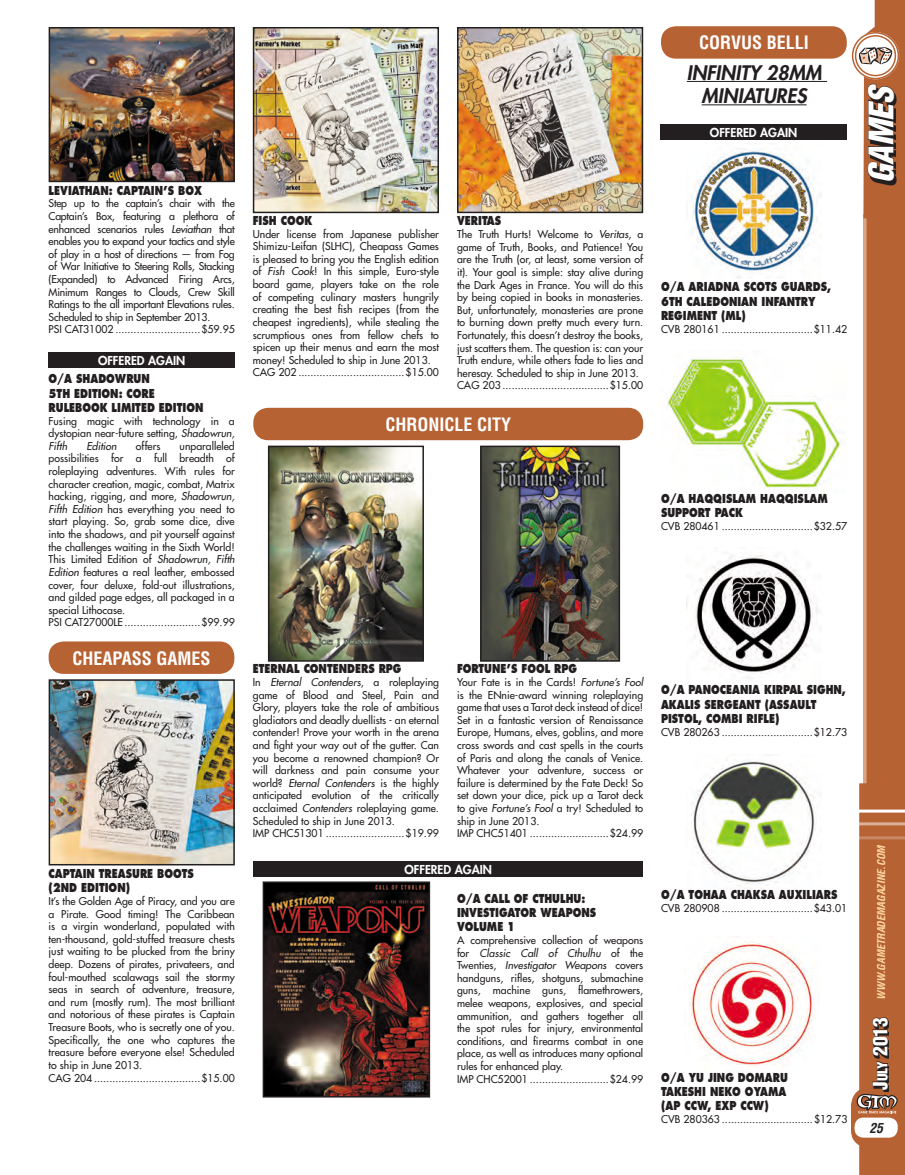
<style>
.page{position:relative;width:905px;height:1175px;background:#fff}
.page>*{position:absolute;margin:0;border:0;box-sizing:border-box;transform-origin:0 0}
.t1{font:italic 900 condensed 33.15px "Helvetica";color:#fff}
.t2{font:italic 800 19.5px/23.4px "Futura";color:#231f20;text-align:center}
.t3{font:900 condensed 19.5px "Helvetica";color:#fff}
.t4{font:700 condensed 18px "Helvetica";color:#fff}
.t5{font:italic 700 condensed 13.5px "Helvetica";color:#231f20}
.t6{font:800 12px/14.4px "Futura";color:#231f20;scale:.8 1}
.t7{font:800 12px "Futura";color:#fff}
.t8{font:10.5px/12.6px "Futura";color:#231f20}
.t9{font:10.5px/12.6px "Futura";letter-spacing:-.02em;color:#231f20}
.t10{font:italic 700 condensed 10.5px "Helvetica";color:#fed8a4}
.t11{font:italic 10.5px "Futura";color:#231f20}
.s1{font-style:italic}
.s2{font-size:13.65px}
</style>
<div class="page">
<svg style="left:851px;top:0;width:53px;height:1174px;fill:#b76233"></svg>
<hr style="left:857px;top:809px;width:47px;height:3px;background:#fff">
<hr style="left:858px;top:822px;width:46px;height:3px;background:#fff">
<hr style="left:856px;top:836px;width:48px;height:3px;background:#fff">
<div style="left:854px;top:1117px;width:43px;height:20px;background:#fff;border-radius:9px"></div>
<svg style="left:870px;top:88px;width:26px;height:97px"></svg>
<svg style="left:867px;top:83px;width:27px;height:99px;background:#513425"></svg>
<svg style="left:856px;top:1017px;width:41px;height:96px;background:#976145"></svg>
<svg style="left:854px;top:34px;width:42px;height:43px"></svg>
<div style="left:851px;top:32px;width:48px;height:47px;border:4px solid #fff;border-radius:50%"></div>
<div style="left:851px;top:32px;width:48px;height:47px;border:1px solid #b76233;border-radius:50%"></div>
<div style="left:854px;top:35px;width:42px;height:41px;border:1px solid #b76233;border-radius:50%"></div>
<svg style="left:858px;top:47px;width:34px;height:17px"></svg>
<img style="left:52px;top:30px;width:180px;height:149px">
<div style="left:49px;top:27px;width:186px;height:155px;border:2px solid #231f20"></div>
<img style="left:52px;top:682px;width:180px;height:180px">
<div style="left:49px;top:679px;width:186px;height:186px;border:2px solid #231f20"></div>
<img style="left:256px;top:30px;width:180px;height:180px">
<div style="left:253px;top:27px;width:186px;height:186px;border:2px solid #231f20"></div>
<div style="left:49px;top:352px;width:186px;height:16px;background:#231f20"></div>
<div style="left:49px;top:641px;width:185px;height:33px;background:#b76233;border-radius:15px"></div>
<img style="left:460px;top:30px;width:180px;height:180px">
<div style="left:457px;top:27px;width:186px;height:186px;border:2px solid #231f20"></div>
<img style="left:271px;top:448px;width:150px;height:210px">
<div style="left:268px;top:445px;width:156px;height:216px;border:2px solid #231f20"></div>
<img style="left:483px;top:448px;width:134px;height:210px">
<div style="left:480px;top:445px;width:140px;height:216px;border:2px solid #231f20"></div>
<div style="left:253px;top:408px;width:390px;height:32px;background:#b76233;border-radius:15px"></div>
<div style="left:253px;top:861px;width:390px;height:16px;background:#231f20"></div>
<img style="left:266px;top:884px;width:161px;height:210px">
<div style="left:263px;top:881px;width:167px;height:216px;border:2px solid #231f20"></div>
<img style="left:684px;top:941px;width:131px;height:126px">
<div style="left:661px;top:26px;width:185px;height:33px;background:#b76233;border-radius:15px"></div>
<img style="left:686px;top:143px;width:135px;height:135px">
<img style="left:686px;top:555px;width:133px;height:124px">
<img style="left:666px;top:357px;width:176px;height:132px">
<img style="left:692px;top:754px;width:124px;height:131px">
<hr style="left:686px;top:81px;width:141px;height:1px;background:#231f20">
<hr style="left:701px;top:104px;width:105px;height:1px;background:#231f20">
<div style="left:660px;top:124px;width:186px;height:15px;background:#231f20"></div>
<h3 class="t4" style="left:699px;top:31px;width:111px">CORVUS BELLI</h3>
<h2 class="t2" style="left:686px;top:61px;width:136px">INFINITY 28MM<br>MINIATURES</h2>
<p class="t7" style="left:710px;top:124px;width:89px">OFFERED AGAIN</p>
<p class="t6" style="left:49px;top:183px;width:193px">LEVIATHAN: CAPTAIN’S BOX</p>
<p class="t9" style="left:49px;top:197px;width:188px">Step up to the captain’s chair with the Captain’s Box, featuring a plethora of enhanced scenarios rules <span class="s1">Leviathan</span> that enables you to expand your tactics and style of play in a host of directions — from Fog of War Initiative to Steering Rolls, Stacking (Expanded) to Advanced Firing Arcs, Minimum Ranges to Clouds, Crew Skill Ratings to the all important Elevations rules.<br>Scheduled to ship in September 2013.<br>PSI CAT31002 ............................$59.95</p>
<p class="t6" style="left:49px;top:371px;width:195px">O/A SHADOWRUN<br>5TH EDITION: CORE<br>RULEBOOK LIMITED EDITION</p>
<p class="t8" style="left:49px;top:414px;width:188px;text-align:justify">Fusing magic with technology in a dystopian near-future setting, <span class="s1">Shadowrun, Fifth</span></p>
<p class="t7" style="left:98px;top:353px;width:89px">OFFERED AGAIN</p>
<p class="t11" style="left:86px;top:439px;width:32px">Edition</p>
<p class="t8" style="left:136px;top:440px;width:26px">offers</p>
<p class="t8" style="left:49px;top:440px;width:188px;text-indent:131px">unparalleled possibilities for a full breadth of roleplaying adventures. With rules for character creation, magic, combat, Matrix hacking, rigging, and more, <span class="s1">Shadowrun, Fifth Edition</span> has everything you need to start playing. So, grab some dice, dive into the shadows, and pit yourself against the challenges waiting in the Sixth World!<br>This Limited Edition of <span class="s1">Shadowrun, Fifth Edition</span> features a real leather, embossed cover, four deluxe, fold-out illustrations, and gilded page edges, all packaged in a special Lithocase.<br>PSI CAT27000LE .........................$99.99</p>
<h3 class="t4" style="left:72px;top:646px;width:139px">CHEAPASS GAMES</h3>
<p class="t6" style="left:49px;top:866px;width:175px">CAPTAIN TREASURE BOOTS (2ND EDITION)</p>
<p class="t8" style="left:49px;top:895px;width:188px">It’s the Golden Age of Piracy, and you are a Pirate. Good timing! The Caribbean is a virgin wonderland, populated with ten-thousand, gold-stuffed treasure chests just waiting to be plucked from the briny deep. Dozens of pirates, privateers, and foul-mouthed scalawags sail the stormy seas in search of adventure, treasure, and rum (mostly rum). The most brilliant and notorious of these pirates is Captain Treasure Boots, who is secretly one of you.<br>Specifically, the one who captures the treasure before everyone else! Scheduled to ship in June 2013.<br>CAG 204 ...................................$15.00</p>
<p class="t6" style="left:253px;top:213px;width:76px">FISH COOK</p>
<p class="t8" style="left:253px;top:227px;width:188px">Under license from Japanese publisher Shimizu-Leifan (SLHC), Cheapass Games is pleased to bring you the English edition of <span class="s1">Fish Cook</span>! In this simple, Euro-style board game, players take on the role of competing culinary masters hungrily creating the best fish recipes (from the cheapest ingredients), while stealing the scrumptious ones from fellow chefs to spicen up their menus and earn the most money! Scheduled to ship in June 2013.<br>CAG 202 ...................................$15.00</p>
<p class="t6" style="left:457px;top:214px;width:56px">VERITAS</p>
<p class="t8" style="left:457px;top:228px;width:188px">The Truth Hurts! Welcome to <span class="s1">Veritas</span>, a game of Truth, Books, and Patience! You are the Truth (or, at least, some version of it). Your goal is simple: stay alive during the Dark Ages in France. You will do this by being copied in books in monasteries.<br>But, unfortunately, monasteries are prone to burning down pretty much every turn.<br>Fortunately, this doesn’t destroy the books, just scatters them. The question is: can your Truth endure, while others fade to lies and heresay. Scheduled to ship in June 2013.<br>CAG 203 ...................................$15.00</p>
<h3 class="t4" style="left:385px;top:413px;width:127px">CHRONICLE CITY</h3>
<p class="t6" style="left:661px;top:280px;width:214px">O/A ARIADNA SCOTS GUARDS,<br>6TH CALEDONIAN INFANTRY<br>REGIMENT (ML)</p>
<p class="t8" style="left:661px;top:323px;width:188px">CVB 280161 ..............................$11.42</p>
<p class="t6" style="left:661px;top:491px;width:209px">O/A HAQQISLAM HAQQISLAM<br>SUPPORT PACK</p>
<p class="t8" style="left:661px;top:520px;width:188px">CVB 280461 ..............................$32.57</p>
<p class="t6" style="left:253px;top:661px;width:187px">ETERNAL CONTENDERS RPG</p>
<p class="t8" style="left:253px;top:676px;width:188px">In <span class="s1">Eternal Contenders</span>, a roleplaying game of Blood and Steel, Pain and Glory, players take the role of ambitious gladiators and deadly duellists - an eternal contender! Prove your worth in the arena and fight your way out of the gutter. Can you become a renowned champion? Or will darkness and pain consume your world? <span class="s1">Eternal Contenders</span> is the highly anticipated evolution of the critically acclaimed <span class="s1">Contenders</span> roleplaying game.<br>Scheduled to ship in June 2013.<br>IMP CHC51301 ..........................$19.99</p>
<p class="t6" style="left:457px;top:661px;width:152px">FORTUNE’S FOOL RPG</p>
<p class="t8" style="left:457px;top:676px;width:188px">Your Fate is in the Cards! <span class="s1">Fortune’s Fool </span>is the ENnie-award winning roleplaying game that uses a Tarot deck instead of dice!<br>Set in a fantastic version of Renaissance Europe, Humans, elves, goblins, and more cross swords and cast spells in the courts of Paris and along the canals of Venice.<br>Whatever your adventure, success or failure is determined by the Fate Deck! So set down your dice, pick up a Tarot deck to give <span class="s1">Fortune’s Fool</span> a try! Scheduled to ship in June 2013.<br>IMP CHC51401 ..........................$24.99</p>
<p class="t7" style="left:404px;top:862px;width:89px">OFFERED AGAIN</p>
<p class="t6" style="left:457px;top:890px;width:175px">O/A CALL OF CTHULHU:<br>INVESTIGATOR WEAPONS<br>VOLUME 1</p>
<p class="t8" style="left:457px;top:933px;width:188px">A comprehensive collection of weapons for <span class="s1">Classic Call of Cthulhu</span> of the Twenties, <span class="s1">Investigator Weapons</span> covers handguns, rifles, shotguns, submachine guns, machine guns, flamethrowers, melee weapons, explosives, and special ammunition, and gathers together all the spot rules for injury, environmental conditions, and firearms combat in one place, as well as introduces many optional rules for enhanced play.<br>IMP CHC52001 ..........................$24.99</p>
<p class="t6" style="left:661px;top:682px;width:232px">O/A PANOCEANIA KIRPAL SIGHN,<br>AKALIS SERGEANT (ASSAULT<br>PISTOL, COMBI RIFLE)</p>
<p class="t8" style="left:661px;top:725px;width:188px">CVB 280263 ..............................$12.73</p>
<p class="t6" style="left:661px;top:887px;width:221px">O/A TOHAA CHAKSA AUXILIARS</p>
<p class="t8" style="left:661px;top:901px;width:188px">CVB 280908 ..............................$43.01</p>
<p class="t6" style="left:661px;top:1069px;width:160px">O/A YU JING DOMARU<br>TAKESHI NEKO OYAMA (AP CCW, EXP CCW)</p>
<p class="t8" style="left:661px;top:1112px;width:188px">CVB 280363 ..............................$12.73</p>
<h1 class="t1" style="left:860px;top:183px;width:101px;rotate:-90deg">GAMES</h1>
<p class="t10" style="left:874px;top:999px;width:156px;rotate:-90deg">www.gametrademagazine.com</p>
<h2 class="t3" style="left:868px;top:1089px;width:74px;rotate:-90deg">J<span class="s2">uly</span> 2013</h2>
<p class="t5" style="left:869px;top:1119px;width:15px">25</p>
</div>
